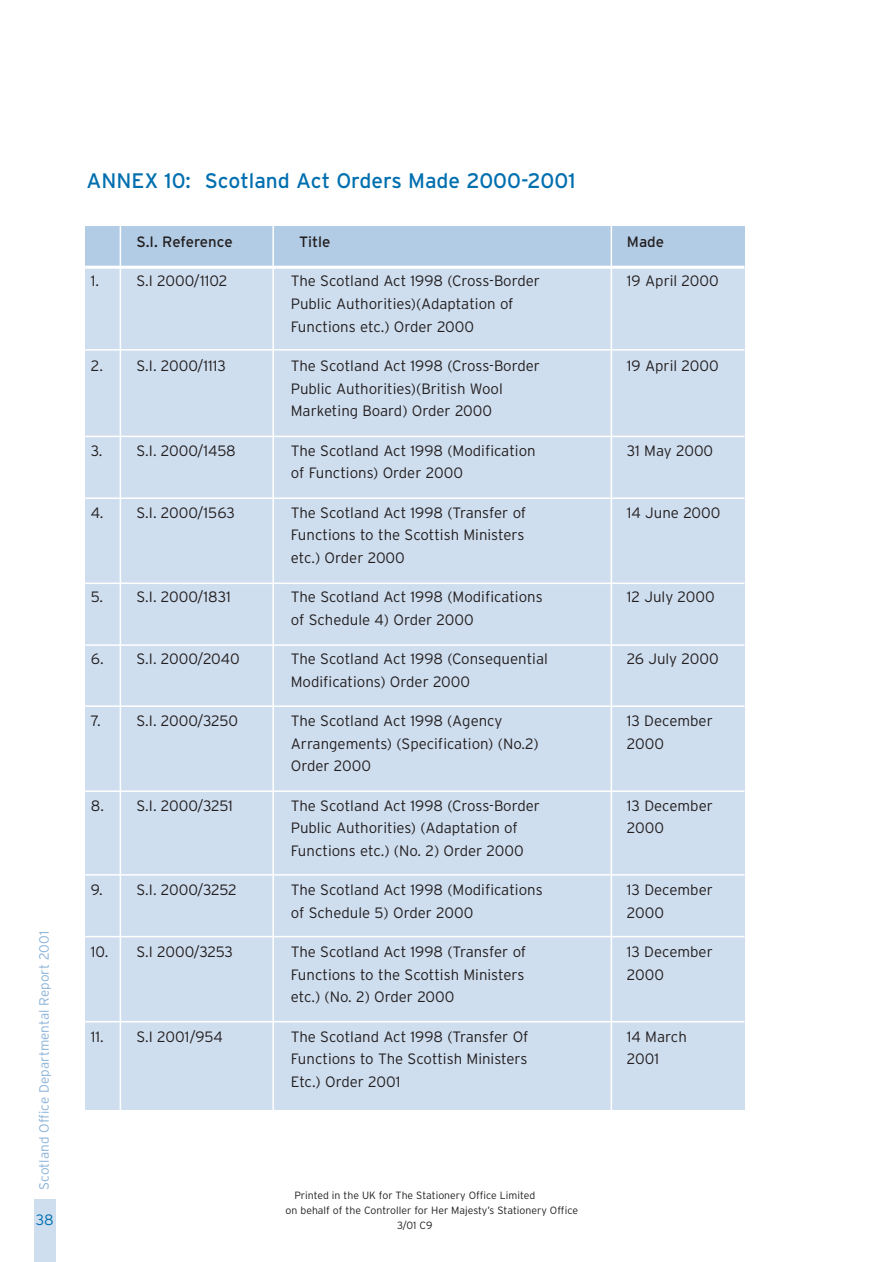
<style>
.page{position:relative;width:893px;height:1262px;background:#fff}
.page>*{position:absolute;margin:0;border:0;box-sizing:border-box;transform-origin:0 0}
.t1{font:21px "Interstate";color:#006faf}
.t2{font:300 15px/22.5px "Interstate";color:#231f20}
.t3{font:15px "Interstate";color:#231f20}
.t4{font:300 15px "Interstate";letter-spacing:-.02em;color:#231f20}
.t5{font:300 15px "Interstate";color:#006faf}
.t6{font:300 13.5px "Interstate";color:#8bb3d8}
.t7{font:300 10.5px "Interstate";color:#231f20}
</style>
<div class="page">
<div style="left:34px;top:1199px;width:21px;height:63px;background:#cfdeef"></div>
<div style="left:85px;top:226px;width:659px;height:883px;background:#cfdeef"></div>
<div style="left:85px;top:226px;width:659px;height:41px;background:#b3cce5"></div>
<hr style="left:85px;top:266px;width:659px;height:3px;background:#fff">
<hr style="left:120px;top:226px;width:1px;height:893px;background:#fff">
<hr style="left:272px;top:226px;width:2px;height:893px;background:#fff">
<hr style="left:610px;top:226px;width:2px;height:893px;background:#fff">
<hr style="left:85px;top:349px;width:659px;height:1px;background:#fff">
<hr style="left:85px;top:435px;width:659px;height:2px;background:#fff">
<hr style="left:85px;top:497px;width:659px;height:2px;background:#fff">
<hr style="left:85px;top:582px;width:659px;height:2px;background:#fff">
<hr style="left:85px;top:644px;width:659px;height:2px;background:#fff">
<hr style="left:85px;top:705px;width:659px;height:2px;background:#fff">
<hr style="left:85px;top:790px;width:659px;height:2px;background:#fff">
<hr style="left:85px;top:874px;width:659px;height:1px;background:#fff">
<hr style="left:85px;top:936px;width:659px;height:1px;background:#fff">
<hr style="left:85px;top:1021px;width:659px;height:1px;background:#fff">
<p class="t6" style="left:38px;top:1189px;width:260px;rotate:-90deg">Scotland Office Departmental Report 2001</p>
<p class="t5" style="left:36px;top:1212px;width:19px">38</p>
<h1 class="t1" style="left:87px;top:171px;width:490px">ANNEX 10: Scotland Act Orders Made 2000-2001</h1>
<p class="t3" style="left:137px;top:235px;width:97px">S.I. Reference</p>
<p class="t3" style="left:299px;top:235px;width:33px">Title</p>
<p class="t3" style="left:627px;top:235px;width:39px">Made</p>
<p class="t2" style="left:91px;top:272px;width:10px">1.</p>
<p class="t2" style="left:137px;top:272px;width:92px">S.I 2000/1102</p>
<p class="t2" style="left:291px;top:272px;width:251px">The Scotland Act 1998 (Cross-Border</p>
<p class="t2" style="left:627px;top:272px;width:93px">19 April 2000</p>
<p class="t2" style="left:291px;top:294px;width:224px">Public Authorities)(Adaptation of<br>Functions etc.) Order 2000</p>
<p class="t2" style="left:91px;top:356px;width:137px">2. S.I. 2000/1113</p>
<p class="t2" style="left:291px;top:356px;width:251px">The Scotland Act 1998 (Cross-Border</p>
<p class="t2" style="left:627px;top:356px;width:93px">19 April 2000</p>
<p class="t2" style="left:291px;top:379px;width:213px">Public Authorities)(British Wool<br>Marketing Board) Order 2000</p>
<p class="t2" style="left:91px;top:441px;width:146px">3. S.I. 2000/1458</p>
<p class="t2" style="left:291px;top:441px;width:246px">The Scotland Act 1998 (Modification</p>
<p class="t2" style="left:627px;top:441px;width:88px">31 May 2000</p>
<p class="t2" style="left:291px;top:463px;width:174px">of Functions) Order 2000</p>
<p class="t2" style="left:91px;top:503px;width:146px">4. S.I. 2000/1563</p>
<p class="t2" style="left:291px;top:503px;width:237px">The Scotland Act 1998 (Transfer of</p>
<p class="t2" style="left:627px;top:503px;width:95px">14 June 2000</p>
<p class="t2" style="left:291px;top:525px;width:235px">Functions to the Scottish Ministers etc.) Order 2000</p>
<p class="t2" style="left:91px;top:587px;width:141px">5. S.I. 2000/1831</p>
<p class="t2" style="left:291px;top:587px;width:253px">The Scotland Act 1998 (Modifications</p>
<p class="t2" style="left:627px;top:587px;width:89px">12 July 2000</p>
<p class="t2" style="left:291px;top:610px;width:184px">of Schedule 4) Order 2000</p>
<p class="t2" style="left:91px;top:649px;width:150px">6. S.I. 2000/2040</p>
<p class="t2" style="left:291px;top:649px;width:259px">The Scotland Act 1998 (Consequential</p>
<p class="t2" style="left:627px;top:649px;width:93px">26 July 2000</p>
<p class="t2" style="left:291px;top:672px;width:181px">Modifications) Order 2000</p>
<p class="t2" style="left:91px;top:711px;width:149px">7. S.I. 2000/3250</p>
<p class="t2" style="left:291px;top:711px;width:213px">The Scotland Act 1998 (Agency</p>
<p class="t2" style="left:627px;top:711px;width:87px">13 December</p>
<p class="t2" style="left:291px;top:734px;width:249px">Arrangements) (Specification) (No.2)</p>
<p class="t2" style="left:627px;top:734px;width:39px">2000</p>
<p class="t2" style="left:291px;top:756px;width:82px">Order 2000</p>
<p class="t2" style="left:91px;top:796px;width:144px">8. S.I. 2000/3251</p>
<p class="t2" style="left:291px;top:796px;width:251px">The Scotland Act 1998 (Cross-Border</p>
<p class="t2" style="left:627px;top:796px;width:87px">13 December</p>
<p class="t2" style="left:291px;top:819px;width:229px">Public Authorities) (Adaptation of</p>
<p class="t2" style="left:627px;top:819px;width:39px">2000</p>
<p class="t2" style="left:291px;top:841px;width:234px">Functions etc.) (No. 2) Order 2000</p>
<p class="t2" style="left:91px;top:881px;width:147px">9. S.I. 2000/3252</p>
<p class="t2" style="left:291px;top:881px;width:253px">The Scotland Act 1998 (Modifications</p>
<p class="t2" style="left:627px;top:881px;width:87px">13 December</p>
<p class="t2" style="left:291px;top:903px;width:184px">of Schedule 5) Order 2000</p>
<p class="t2" style="left:627px;top:903px;width:39px">2000</p>
<p class="t4" style="left:91px;top:945px;width:144px">10. S.I 2000/3253</p>
<p class="t2" style="left:291px;top:943px;width:237px">The Scotland Act 1998 (Transfer of</p>
<p class="t2" style="left:627px;top:943px;width:87px">13 December</p>
<p class="t2" style="left:291px;top:965px;width:235px">Functions to the Scottish Ministers</p>
<p class="t2" style="left:627px;top:965px;width:39px">2000</p>
<p class="t2" style="left:291px;top:988px;width:165px">etc.) (No. 2) Order 2000</p>
<p class="t2" style="left:91px;top:1027px;width:134px">11. S.I 2001/954</p>
<p class="t2" style="left:291px;top:1027px;width:239px">The Scotland Act 1998 (Transfer Of</p>
<p class="t2" style="left:627px;top:1027px;width:61px">14 March</p>
<p class="t2" style="left:291px;top:1050px;width:238px">Functions to The Scottish Ministers</p>
<p class="t2" style="left:627px;top:1050px;width:34px">2001</p>
<p class="t2" style="left:291px;top:1072px;width:111px">Etc.) Order 2001</p>
<p class="t7" style="left:294px;top:1190px;width:242px">Printed in the UK for The Stationery Office Limited</p>
<p class="t7" style="left:285px;top:1205px;width:294px">on behalf of the Controller for Her Majesty’s Stationery Office</p>
<p class="t7" style="left:397px;top:1220px;width:37px">3/01 C9</p>
</div>
